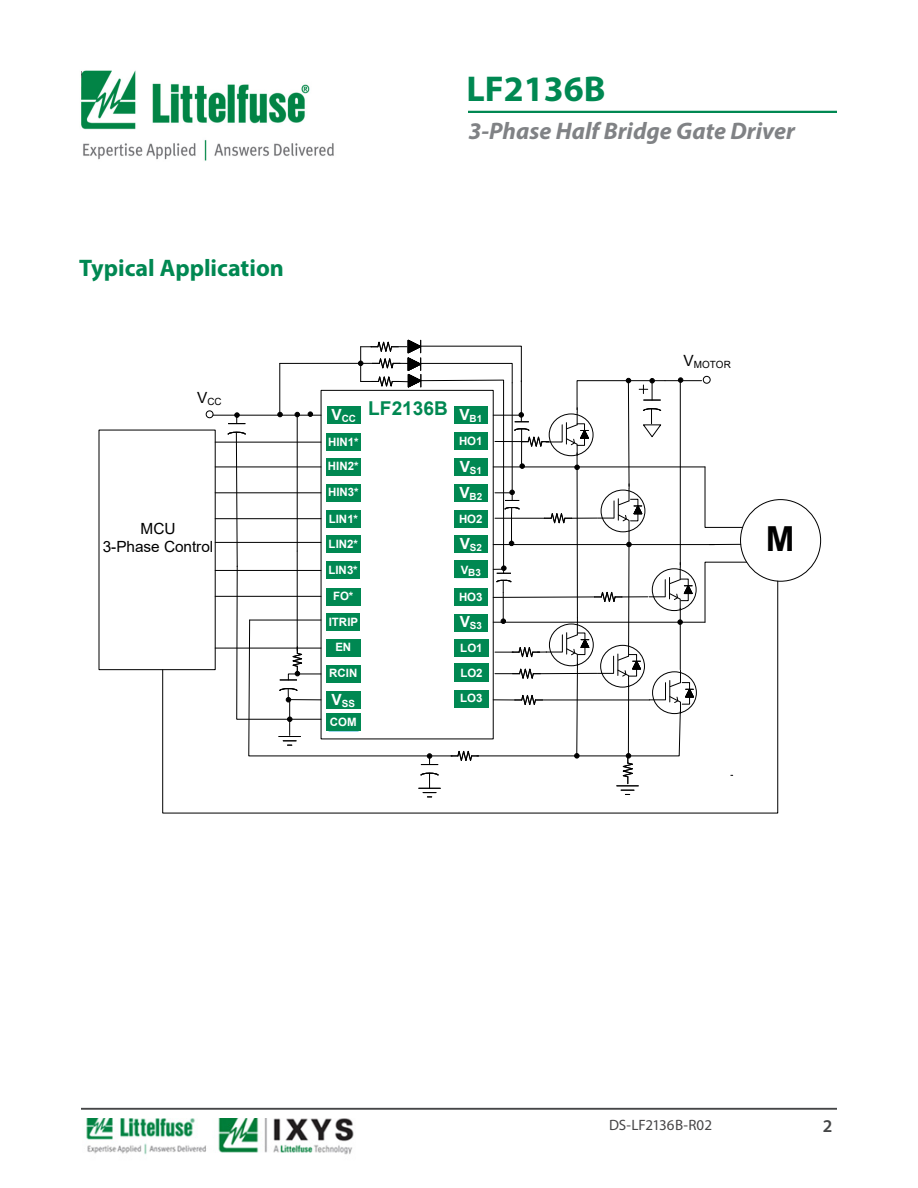
<style>
.page{position:relative;width:918px;height:1188px;background:#fff}
.page>*{position:absolute;margin:0;border:0;box-sizing:border-box;transform-origin:0 0}
.t1{font:700 36px "Myriad Pro";color:#008852}
.t2{font:700 34.5px "Arial";color:#000}
.t3{font:italic 700 24px "Myriad Pro";color:#808285}
.t4{font:700 24px "Myriad Pro";color:#008852}
.t5{font:700 19.05px "Arial";color:#008852}
.t6{font:600 18px "Myriad Pro";color:#454647}
.t7{font:15.45px/18.5px "Arial";letter-spacing:-.005em;color:#000;text-align:center}
.t8{font:15px "Myriad Pro";letter-spacing:-.005em;color:#464547}
.t9{font:700 11.55px/24.5px "Arial";color:#fff}
.t10{font:700 9.9px "Arial";letter-spacing:.005em;color:#fff}
.t11{font:9.9px "Arial";color:#000}
.t12{font:700 7.35px "Arial";letter-spacing:.01em;color:#fff}
</style>
<div class="page">
<img style="left:81px;top:70px;width:253px;height:91px">
<hr style="left:468px;top:111px;width:369px;height:2px;background:#008852">
<hr style="left:81px;top:1108px;width:756px;height:2px;background:#454647">
<img style="left:86px;top:1118px;width:268px;height:37px">
<div style="left:206px;top:410px;width:8px;height:8px;border:1px solid #000;border-radius:50%"></div>
<svg style="left:162px;top:580px;width:617px;height:234px"></svg>
<svg style="left:213px;top:339px;width:535px;height:458px"></svg>
<div style="left:326px;top:713px;width:34px;height:18px;background:#008852"></div>
<div style="left:326px;top:691px;width:34px;height:18px;background:#008852"></div>
<div style="left:326px;top:665px;width:34px;height:18px;background:#008852"></div>
<div style="left:326px;top:639px;width:34px;height:18px;background:#008852"></div>
<div style="left:326px;top:613px;width:34px;height:18px;background:#008852"></div>
<div style="left:326px;top:588px;width:34px;height:17px;background:#008852"></div>
<div style="left:326px;top:561px;width:34px;height:18px;background:#008852"></div>
<div style="left:326px;top:536px;width:34px;height:17px;background:#008852"></div>
<div style="left:326px;top:510px;width:34px;height:18px;background:#008852"></div>
<div style="left:326px;top:484px;width:35px;height:17px;background:#008852"></div>
<div style="left:326px;top:458px;width:34px;height:18px;background:#008852"></div>
<div style="left:326px;top:433px;width:34px;height:18px;background:#008852"></div>
<div style="left:327px;top:406px;width:34px;height:18px;background:#008852"></div>
<div style="left:454px;top:407px;width:34px;height:17px;background:#008852"></div>
<div style="left:454px;top:433px;width:34px;height:17px;background:#008852"></div>
<div style="left:454px;top:458px;width:34px;height:18px;background:#008852"></div>
<div style="left:454px;top:484px;width:34px;height:18px;background:#008852"></div>
<div style="left:454px;top:510px;width:34px;height:18px;background:#008852"></div>
<div style="left:454px;top:536px;width:34px;height:17px;background:#008852"></div>
<div style="left:454px;top:560px;width:34px;height:18px;background:#008852"></div>
<div style="left:454px;top:588px;width:34px;height:18px;background:#008852"></div>
<div style="left:454px;top:614px;width:34px;height:17px;background:#008852"></div>
<div style="left:454px;top:640px;width:34px;height:17px;background:#008852"></div>
<div style="left:454px;top:664px;width:35px;height:18px;background:#008852"></div>
<div style="left:454px;top:690px;width:35px;height:17px;background:#008852"></div>
<p class="t4" style="left:79px;top:253px;width:206px">Typical Application</p>
<p class="t11" style="left:197px;top:394px;width:26px"><sup>V</sup>CC</p>
<p class="t7" style="left:103px;top:519px;width:112px">MCU<br>3-Phase Control</p>
<h1 class="t1" style="left:466px;top:65px;width:141px">LF2136B</h1>
<h3 class="t3" style="left:468px;top:115px;width:328px">3-Phase Half Bridge Gate Driver</h3>
<p class="t5" style="left:368px;top:395px;width:81px">LF2136B</p>
<p class="t10" style="left:332px;top:411px;width:26px"><sup>V</sup>CC</p>
<p class="t10" style="left:459px;top:412px;width:24px"><sup>V</sup>B1</p>
<p class="t9" style="left:459px;top:429px;width:25px">HO1</p>
<p class="t10" style="left:460px;top:464px;width:24px"><sup>V</sup>S1</p>
<p class="t10" style="left:459px;top:490px;width:24px"><sup>V</sup>B2</p>
<p class="t9" style="left:459px;top:507px;width:25px">HO2</p>
<p class="t10" style="left:460px;top:541px;width:24px"><sup>V</sup>S2</p>
<p class="t10" style="left:461px;top:565px;width:22px"><sup>V</sup>B3</p>
<p class="t9" style="left:459px;top:584px;width:25px">HO3</p>
<p class="t10" style="left:460px;top:619px;width:24px"><sup>V</sup>S3</p>
<p class="t9" style="left:460px;top:636px;width:24px">LO1<br>LO2</p>
<p class="t9" style="left:460px;top:686px;width:24px">LO3</p>
<p class="t12" style="left:331px;top:411px;width:20px"><sup>V</sup>CC</p>
<p class="t12" style="left:466px;top:412px;width:19px"><sup>V</sup>B1</p>
<p class="t9" style="left:328px;top:429px;width:32px">HIN1*</p>
<p class="t9" style="left:328px;top:454px;width:32px">HIN2*</p>
<p class="t12" style="left:466px;top:464px;width:18px"><sup>V</sup>S1</p>
<p class="t12" style="left:466px;top:491px;width:19px"><sup>V</sup>B2</p>
<p class="t9" style="left:328px;top:480px;width:32px">HIN3*</p>
<p class="t9" style="left:461px;top:506px;width:25px">HO2</p>
<p class="t9" style="left:329px;top:506px;width:31px">LIN1*</p>
<p class="t12" style="left:466px;top:541px;width:18px"><sup>V</sup>S2</p>
<p class="t9" style="left:329px;top:532px;width:31px">LIN2*</p>
<p class="t9" style="left:329px;top:558px;width:31px">LIN3*</p>
<p class="t12" style="left:466px;top:568px;width:19px"><sup>V</sup>B3</p>
<p class="t9" style="left:333px;top:584px;width:22px">FO*</p>
<p class="t9" style="left:331px;top:585px;width:22px">FO*</p>
<p class="t12" style="left:466px;top:618px;width:18px"><sup>V</sup>S3</p>
<p class="t9" style="left:462px;top:636px;width:24px">LO1</p>
<p class="t9" style="left:329px;top:609px;width:31px">ITRIP</p>
<p class="t9" style="left:335px;top:635px;width:17px">EN</p>
<p class="t9" style="left:330px;top:636px;width:17px">EN</p>
<p class="t9" style="left:329px;top:661px;width:30px">RCIN</p>
<p class="t10" style="left:332px;top:696px;width:25px"><sup>V</sup>SS</p>
<p class="t12" style="left:331px;top:697px;width:19px"><sup>V</sup>SS</p>
<p class="t9" style="left:330px;top:710px;width:28px">COM</p>
<p class="t9" style="left:330px;top:712px;width:28px">COM</p>
<p class="t11" style="left:684px;top:358px;width:49px"><sup>V</sup>MOTOR</p>
<p class="t2" style="left:766px;top:514px;width:30px">M</p>
<p class="t8" style="left:609px;top:1115px;width:105px">DS-LF2136B-R02</p>
<h3 class="t6" style="left:823px;top:1114px;width:11px">2</h3>
</div>
